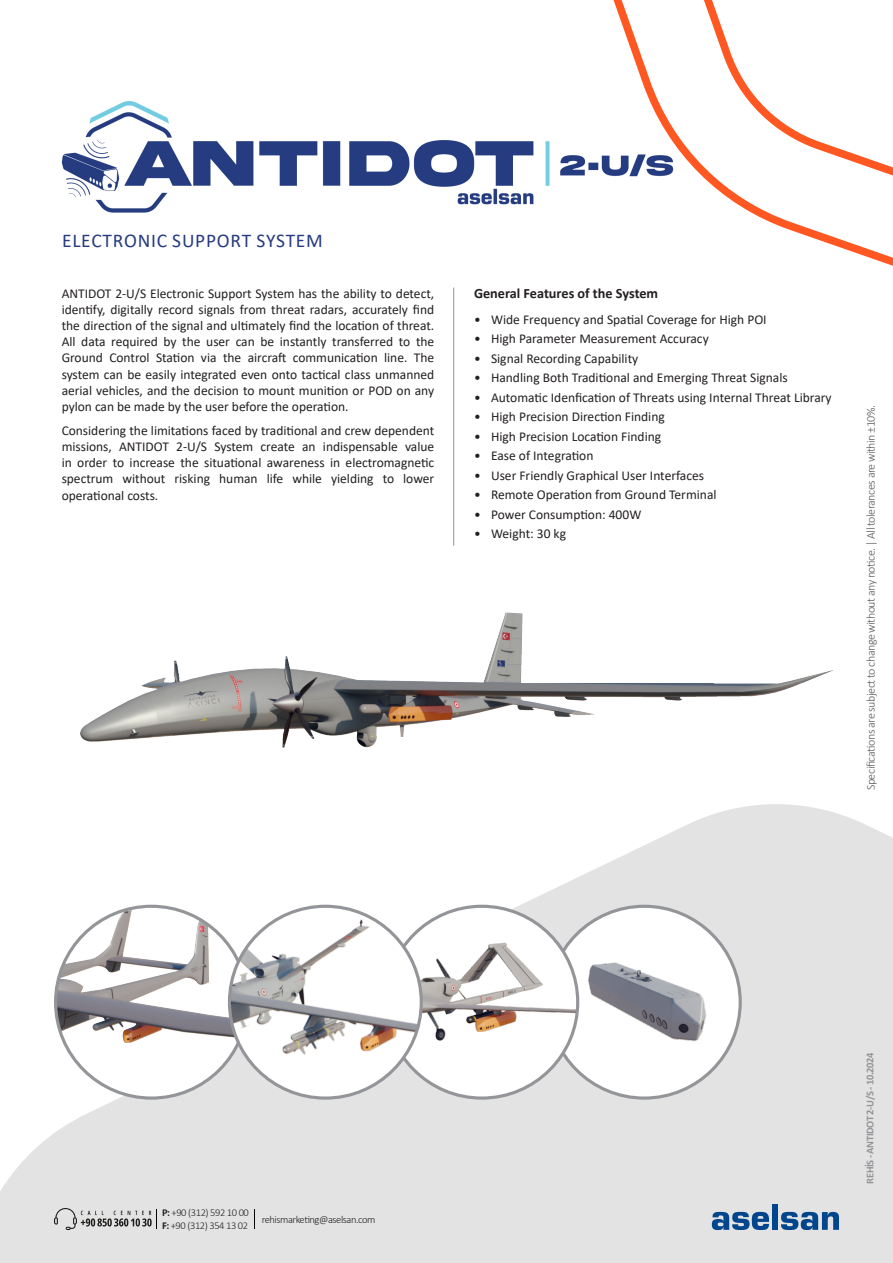
<style>
.page{position:relative;width:893px;height:1263px;background:#fff}
.page>*{position:absolute;margin:0;border:0;box-sizing:border-box;transform-origin:0 0}
.t1{font:19.5px "Calibri";letter-spacing:.04em;color:#263b80}
.t2{font:700 14.25px "Calibri";color:#231f20}
.t3{font:13.5px/16.2px "Calibri";color:#231f20;text-align:justify}
.t4{font:300 12px "Calibri";letter-spacing:-.04em;color:#57585a}
.t5{font:300 10.5px/12.6px "Calibri";letter-spacing:-.04em;color:#231f20}
.t6{font:700 10.5px "Calibri";letter-spacing:-.04em;color:#939598}
.s1{font-weight:700}
</style>
<div class="page">
<img style="left:80px;top:612px;width:753px;height:136px">
<svg style="left:0;top:804px;width:893px;height:459px;fill:#e3e3e3"></svg>
<hr style="left:453px;top:288px;width:1px;height:258px;background:#939598">
<img style="left:548px;top:906px;width:192px;height:192px;border-radius:96px">
<img style="left:386px;top:906px;width:192px;height:192px;border-radius:96px">
<img style="left:56px;top:906px;width:191px;height:192px;border-radius:96px">
<img style="left:229px;top:906px;width:192px;height:192px;border-radius:96px">
<svg style="left:712px;top:1212px;width:57px;height:18px"></svg>
<div style="left:772px;top:1204px;width:6px;height:26px;background:#01468c"></div>
<svg style="left:781px;top:1212px;width:58px;height:18px"></svg>
<svg style="left:254px;top:1209px;width:1px;height:19px"></svg>
<svg style="left:54px;top:1207px;width:104px;height:23px;background:#bfbfbf"></svg>
<img style="left:61px;top:101px;width:543px;height:112px">
<svg style="left:604px;top:0;width:289px;height:266px"></svg>
<p class="t1" style="left:62px;top:227px;width:262px">ELECTRONIC SUPPORT SYSTEM</p>
<p class="t3" style="left:62px;top:285px;width:374px">ANTIDOT 2-U/S Electronic Support System has the ability to detect, identify, digitally record signals from threat radars, accurately find the direction of the signal and ultimately find the location of threat.<br>All data required by the user can be instantly transferred to the Ground Control Station via the aircraft communication line. The system can be easily integrated even onto tactical class unmanned aerial vehicles, and the decision to mount munition or POD on any pylon can be made by the user before the operation.</p>
<p class="t3" style="left:62px;top:422px;width:374px">Considering the limitations faced by traditional and crew dependent missions, ANTIDOT 2-U/S System create an indispensable value in order to increase the situational awareness in electromagnetic spectrum without risking human life while yielding to lower operational costs.</p>
<p class="t2" style="left:474px;top:283px;width:186px">General Features of the System</p>
<p class="t3" style="left:474px;top:311px;width:294px">• Wide Frequency and Spatial Coverage for High POI</p>
<p class="t3" style="left:474px;top:330px;width:236px">• High Parameter Measurement Accuracy</p>
<p class="t3" style="left:474px;top:350px;width:166px">• Signal Recording Capability</p>
<p class="t3" style="left:474px;top:369px;width:315px">• Handling Both Traditional and Emerging Threat Signals</p>
<p class="t3" style="left:474px;top:389px;width:359px">• Automatic Idenfication of Threats using Internal Threat Library</p>
<p class="t3" style="left:474px;top:408px;width:192px">• High Precision Direction Finding</p>
<p class="t3" style="left:474px;top:428px;width:189px">• High Precision Location Finding</p>
<p class="t3" style="left:474px;top:447px;width:121px">• Ease of Integration</p>
<p class="t3" style="left:474px;top:467px;width:232px">• User Friendly Graphical User Interfaces</p>
<p class="t3" style="left:474px;top:486px;width:244px">• Remote Operation from Ground Terminal</p>
<p class="t3" style="left:474px;top:506px;width:169px">• Power Consumption: 400W</p>
<p class="t3" style="left:474px;top:525px;width:94px">• Weight: 30 kg</p>
<p class="t4" style="left:863px;top:790px;width:387px;rotate:-90deg">Specifications are subject to change without any notice. | All tolerances are within ±10%.</p>
<p class="t5" style="left:162px;top:1206px;width:88px"><span class="s1">P:</span> +90 (312) 592 10 00<br><span class="s1">F:</span> +90 (312) 354 13 02</p>
<p class="t5" style="left:262px;top:1213px;width:115px">rehismarketing@aselsan.com</p>
<p class="t6" style="left:863px;top:1183px;width:132px;rotate:-90deg">REHİS - ANTIDOT 2-U/S - 10.2024</p>
</div>
